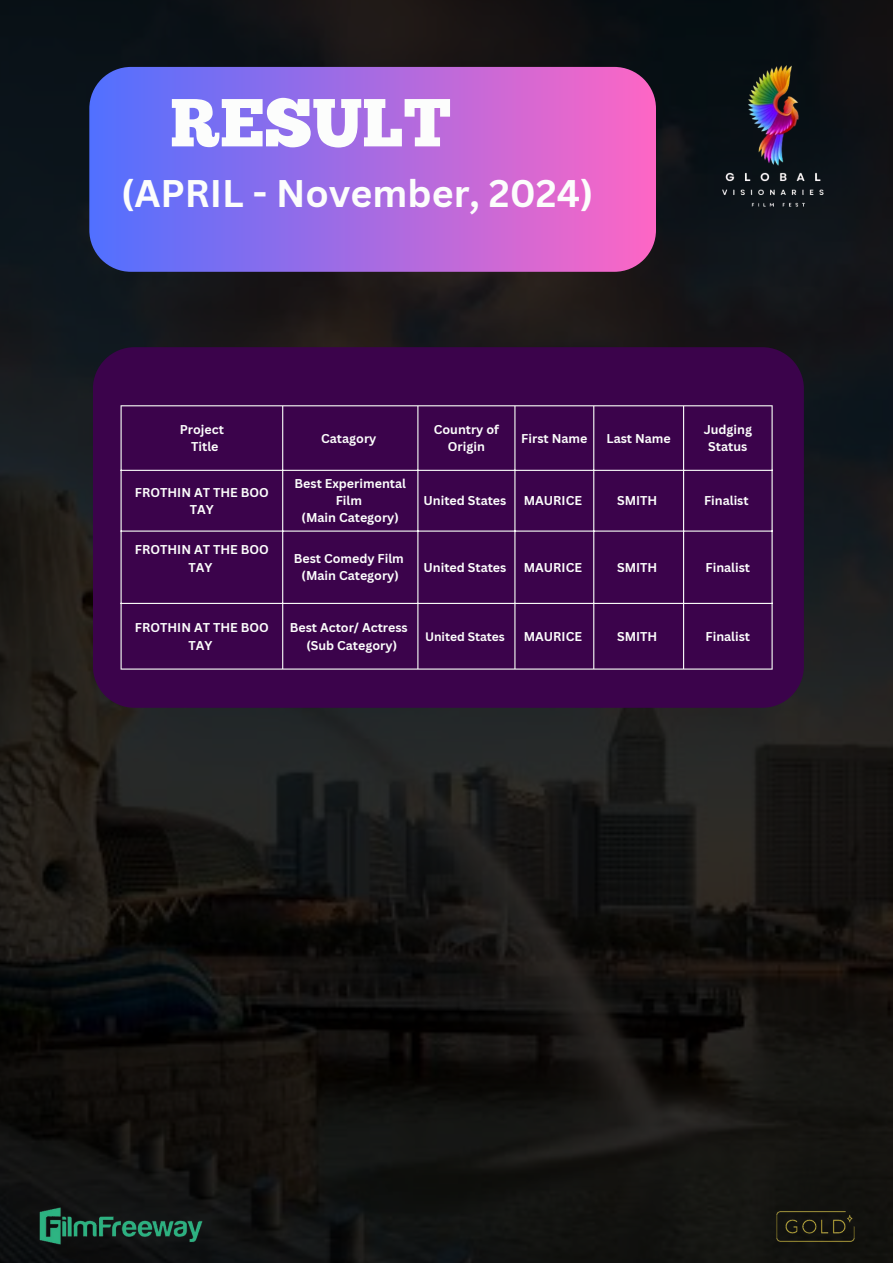
<style>
.page{position:relative;width:893px;height:1263px;background:#fff}
.page>*{position:absolute;margin:0;border:0;box-sizing:border-box;transform-origin:0 0}
.t1{font:67.72px "Chunk Five";color:#fcfdfc}
.t2{font:700 37.5px "Canva Sans";color:#fcfdfc}
.t3{font:700 12.45px/17.2px "Canva Sans";color:#fcfdfc;text-align:center}
.t4{font:700 12px "Canva Sans";color:#fcfdfc}
</style>
<div class="page">
<img style="left:0;top:0;width:893px;height:1263px">
<div style="left:93px;top:347px;width:711px;height:361px;background:#3b034b"></div>
<hr style="left:121px;top:406px;width:1px;height:262px;background:#fcfdfc">
<hr style="left:282px;top:406px;width:1px;height:262px;background:#fcfdfc">
<hr style="left:417px;top:406px;width:1px;height:262px;background:#fcfdfc">
<hr style="left:514px;top:406px;width:1px;height:262px;background:#fcfdfc">
<hr style="left:593px;top:406px;width:1px;height:262px;background:#fcfdfc">
<hr style="left:683px;top:406px;width:1px;height:262px;background:#fcfdfc">
<hr style="left:771px;top:406px;width:1px;height:262px;background:#fcfdfc">
<hr style="left:121px;top:405px;width:651px;height:1px;background:#fcfdfc">
<hr style="left:121px;top:470px;width:651px;height:1px;background:#fcfdfc">
<hr style="left:121px;top:530px;width:651px;height:2px;background:#fcfdfc">
<hr style="left:121px;top:603px;width:651px;height:1px;background:#fcfdfc">
<hr style="left:121px;top:668px;width:651px;height:2px;background:#fcfdfc">
<img style="left:653px;top:10px;width:240px;height:240px">
<svg style="left:89px;top:67px;width:567px;height:205px;background:#a569de"></svg>
<img style="left:36px;top:1190px;width:170px;height:73px">
<img style="left:737px;top:1200px;width:156px;height:52px">
<p class="t1" style="left:170px;top:96px;width:282px">RESULT</p>
<p class="t2" style="left:121px;top:167px;width:474px">(APRIL - November, 2024)</p>
<p class="t3" style="left:180px;top:420px;width:46px">Project</p>
<p class="t3" style="left:191px;top:438px;width:29px">Title</p>
<h1 class="t3" style="left:321px;top:429px;width:57px">Catagory</h1>
<p class="t3" style="left:434px;top:420px;width:67px">Country of<br>Origin</p>
<p class="t3" style="left:521px;top:429px;width:68px">First Name</p>
<p class="t3" style="left:606px;top:429px;width:66px">Last Name</p>
<p class="t3" style="left:703px;top:420px;width:50px">Judging<br>Status</p>
<p class="t3" style="left:135px;top:483px;width:135px">FROTHIN AT THE BOO<br>TAY</p>
<p class="t3" style="left:294px;top:474px;width:113px">Best Experimental<br>Film</p>
<p class="t3" style="left:302px;top:509px;width:99px">(Main Category)</p>
<p class="t3" style="left:135px;top:541px;width:135px">FROTHIN AT THE BOO<br>TAY</p>
<p class="t3" style="left:294px;top:549px;width:112px">Best Comedy Film</p>
<p class="t3" style="left:302px;top:567px;width:99px">(Main Category)</p>
<p class="t3" style="left:135px;top:619px;width:135px">FROTHIN AT THE BOO<br>TAY</p>
<p class="t3" style="left:290px;top:619px;width:119px">Best Actor/ Actress</p>
<p class="t3" style="left:306px;top:636px;width:92px">(Sub Category)</p>
<p class="t3" style="left:423px;top:492px;width:84px">United States</p>
<p class="t3" style="left:524px;top:492px;width:60px">MAURICE</p>
<p class="t3" style="left:617px;top:492px;width:42px">SMITH</p>
<p class="t3" style="left:704px;top:492px;width:46px">Finalist</p>
<p class="t3" style="left:423px;top:558px;width:84px">United States</p>
<p class="t3" style="left:524px;top:558px;width:60px">MAURICE</p>
<p class="t3" style="left:617px;top:558px;width:42px">SMITH</p>
<p class="t3" style="left:705px;top:558px;width:46px">Finalist</p>
<p class="t4" style="left:425px;top:628px;width:81px">United States</p>
<p class="t3" style="left:524px;top:627px;width:60px">MAURICE</p>
<p class="t3" style="left:617px;top:627px;width:42px">SMITH</p>
<p class="t3" style="left:705px;top:627px;width:46px">Finalist</p>
</div>
